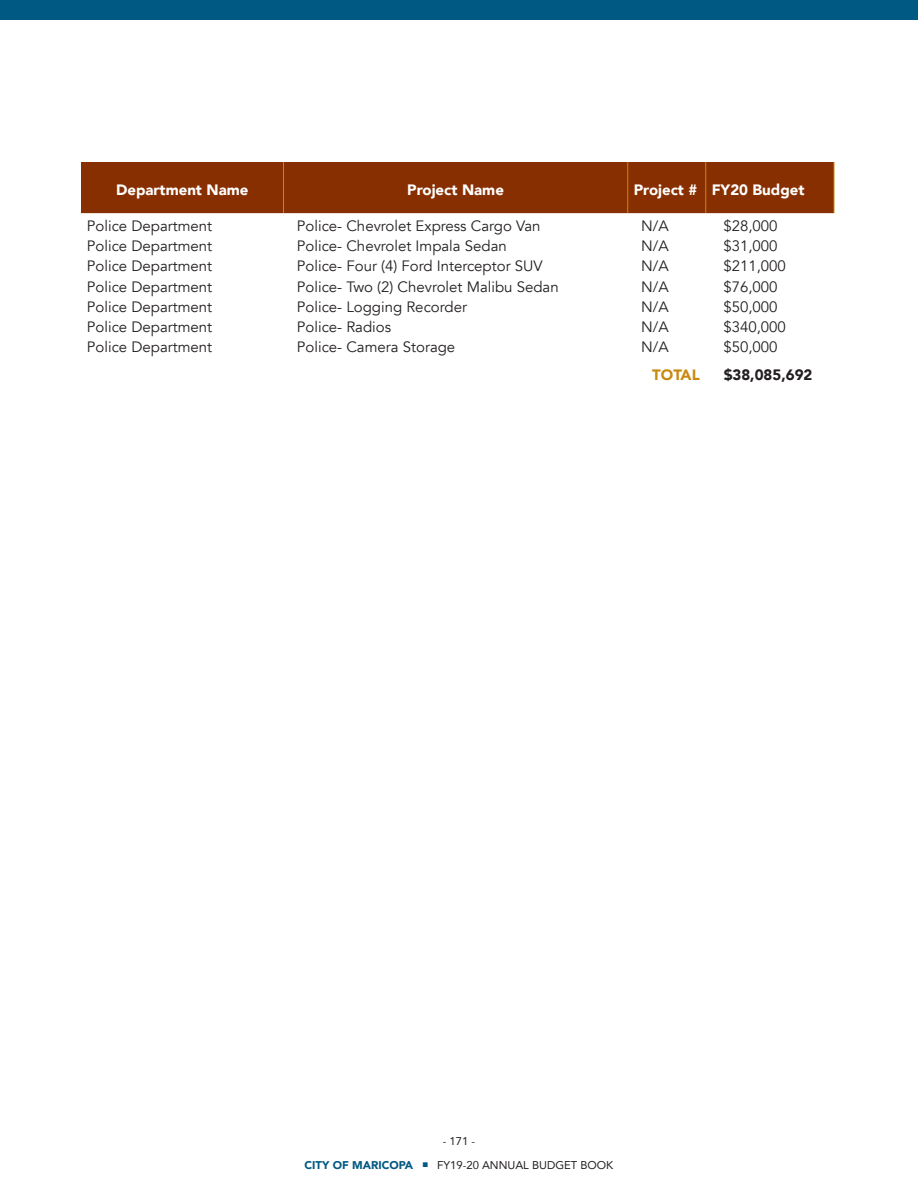
<style>
.page{position:relative;width:918px;height:1188px;background:#fff}
.page>*{position:absolute;margin:0;border:0;box-sizing:border-box;transform-origin:0 0}
.t1{font:15px "Avenir";color:#231f20}
.t2{font:900 15px "Avenir";color:#fff}
.t3{font:900 15px "Avenir";color:#231f20}
.t4{font:900 15px "Avenir";color:#c8890e}
.t5{font:11.25px "Avenir";color:#231f20}
.s1{font-weight:900;color:#005983}
.s2{color:#005983}
</style>
<div class="page">
<div style="left:0;top:0;width:918px;height:20px;background:#005983"></div>
<div style="left:81px;top:162px;width:753px;height:51px;background:#882f01"></div>
<hr style="left:283px;top:162px;width:1px;height:51px;background:#c8890e">
<hr style="left:627px;top:162px;width:1px;height:51px;background:#c8890e">
<hr style="left:705px;top:162px;width:1px;height:51px;background:#c8890e">
<hr style="left:834px;top:162px;width:1px;height:51px;background:#c8890e">
<p class="t2" style="left:116px;top:177px;width:134px">Department Name</p>
<p class="t2" style="left:407px;top:177px;width:98px">Project Name</p>
<p class="t2" style="left:634px;top:177px;width:172px">Project # FY20 Budget</p>
<p class="t1" style="left:87px;top:217px;width:127px">Police Department</p>
<p class="t1" style="left:297px;top:217px;width:245px">Police- Chevrolet Express Cargo Van</p>
<p class="t1" style="left:641px;top:217px;width:29px">N/A</p>
<p class="t1" style="left:723px;top:217px;width:56px">$28,000</p>
<p class="t1" style="left:87px;top:237px;width:127px">Police Department</p>
<p class="t1" style="left:297px;top:237px;width:211px">Police- Chevrolet Impala Sedan</p>
<p class="t1" style="left:641px;top:237px;width:29px">N/A</p>
<p class="t1" style="left:723px;top:237px;width:56px">$31,000</p>
<p class="t1" style="left:87px;top:257px;width:127px">Police Department</p>
<p class="t1" style="left:297px;top:257px;width:247px">Police- Four (4) Ford Interceptor SUV</p>
<p class="t1" style="left:641px;top:257px;width:29px">N/A</p>
<p class="t1" style="left:723px;top:257px;width:64px">$211,000</p>
<p class="t1" style="left:87px;top:277px;width:127px">Police Department</p>
<p class="t1" style="left:297px;top:277px;width:263px">Police- Two (2) Chevrolet Malibu Sedan</p>
<p class="t1" style="left:641px;top:277px;width:29px">N/A</p>
<p class="t1" style="left:723px;top:277px;width:56px">$76,000</p>
<p class="t1" style="left:87px;top:298px;width:127px">Police Department</p>
<p class="t1" style="left:297px;top:298px;width:171px">Police- Logging Recorder</p>
<p class="t1" style="left:641px;top:298px;width:29px">N/A</p>
<p class="t1" style="left:723px;top:298px;width:56px">$50,000</p>
<p class="t1" style="left:87px;top:318px;width:127px">Police Department</p>
<p class="t1" style="left:297px;top:318px;width:96px">Police- Radios</p>
<p class="t1" style="left:641px;top:318px;width:29px">N/A</p>
<p class="t1" style="left:723px;top:318px;width:64px">$340,000</p>
<p class="t1" style="left:87px;top:338px;width:127px">Police Department</p>
<p class="t1" style="left:297px;top:338px;width:160px">Police- Camera Storage</p>
<p class="t1" style="left:641px;top:338px;width:29px">N/A</p>
<p class="t1" style="left:723px;top:338px;width:56px">$50,000</p>
<p class="t4" style="left:652px;top:362px;width:49px">TOTAL</p>
<p class="t3" style="left:724px;top:362px;width:90px">$38,085,692</p>
<p class="t5" style="left:443px;top:1132px;width:34px">- 171 -</p>
<p class="t5" style="left:305px;top:1156px;width:310px"><span class="s1">CITY OF MARICOPA</span> <span class="s2">■</span> FY19-20 ANNUAL BUDGET BOOK</p>
</div>
